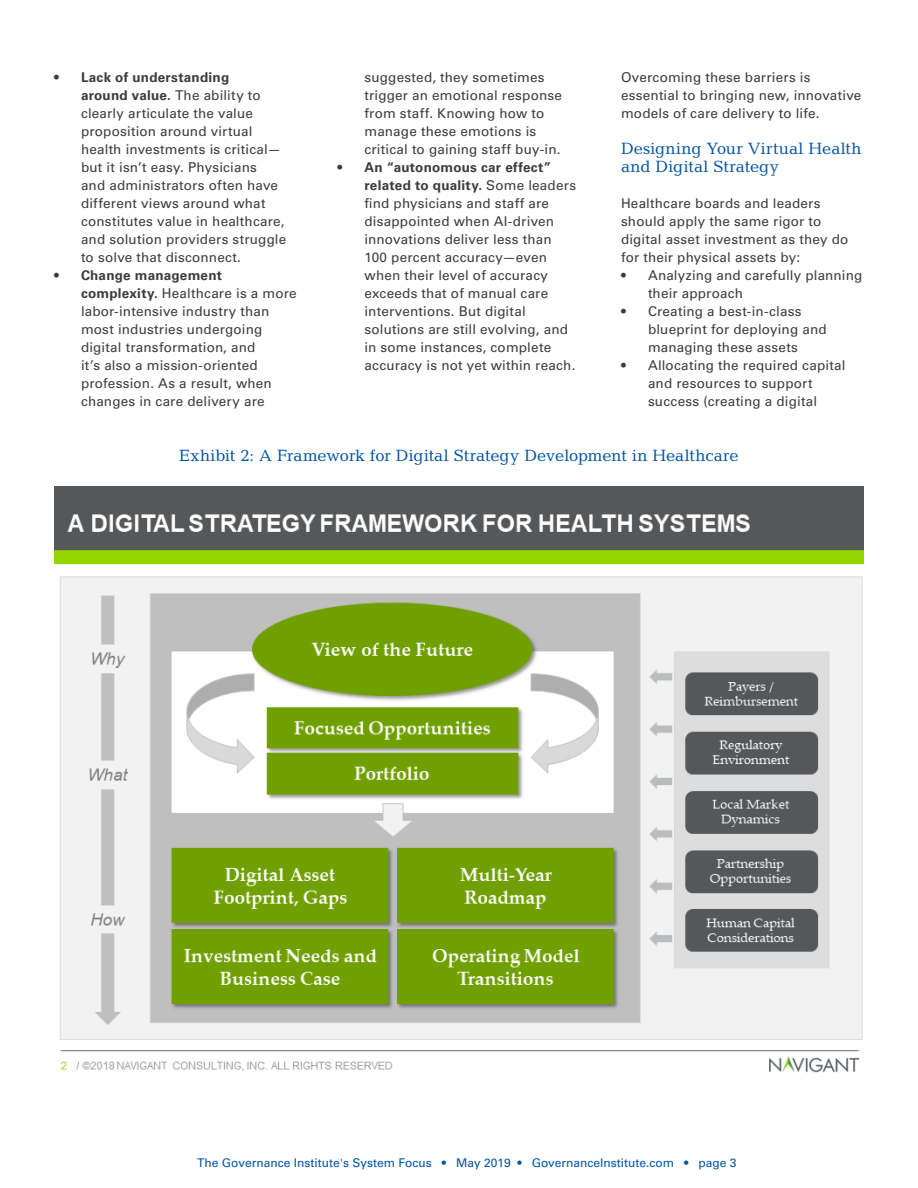
<style>
.page{position:relative;width:918px;height:1188px;background:#fff}
.page>*{position:absolute;margin:0;border:0;box-sizing:border-box;transform-origin:0 0}
.Bullet_points{font:16.5px/18px "Candida Std";color:#0054a4}
.Bullet_points-2{font:13.5px/18px "Univers LT Std";letter-spacing:.01em;color:#3b3c3e}
.t1{font:12px "Univers LT Std";color:#0054a4}
.s1{font-weight:700}
</style>
<div class="page">
<img style="left:54px;top:486px;width:810px;height:587px">
<p class="Bullet_points-2" style="left:81px;top:68px;width:207px;text-indent:-27px">• <span class="s1">Lack of understanding<br>around value.</span> The ability to clearly articulate the value proposition around virtual health investments is critical— but it isn’t easy. Physicians<br>and administrators often have different views around what constitutes value in healthcare, and solution providers struggle to solve that disconnect.</p>
<p class="Bullet_points-2" style="left:81px;top:266px;width:217px;text-indent:-27px">• <span class="s1">Change management complexity.</span> Healthcare is a more labor-intensive industry than most industries undergoing digital transformation, and<br>it’s also a mission-oriented profession. As a result, when changes in care delivery are</p>
<p class="Bullet_points-2" style="left:364px;top:68px;width:199px">suggested, they sometimes trigger an emotional response from staff. Knowing how to manage these emotions is critical to gaining staff buy-in.</p>
<p class="Bullet_points-2" style="left:364px;top:158px;width:213px;text-indent:-27px">• <span class="s1">An “autonomous car effect” related to quality.</span> Some leaders find physicians and staff are disappointed when AI-driven innovations deliver less than<br>100 percent accuracy—even when their level of accuracy exceeds that of manual care interventions. But digital solutions are still evolving, and in some instances, complete accuracy is not yet within reach.</p>
<p class="Bullet_points-2" style="left:621px;top:68px;width:242px">Overcoming these barriers is essential to bringing new, innovative models of care delivery to life.</p>
<p class="Bullet_points" style="left:621px;top:139px;width:242px">Designing Your Virtual Health and Digital Strategy</p>
<p class="Bullet_points-2" style="left:621px;top:194px;width:229px">Healthcare boards and leaders should apply the same rigor to digital asset investment as they do for their physical assets by:</p>
<p class="Bullet_points-2" style="left:648px;top:266px;width:216px;text-indent:-27px">• Analyzing and carefully planning their approach</p>
<p class="Bullet_points-2" style="left:648px;top:302px;width:180px;text-indent:-27px">• Creating a best-in-class blueprint for deploying and managing these assets</p>
<p class="Bullet_points-2" style="left:621px;top:356px;width:226px;text-align:center">• Allocating the required capital and resources to support<br>success (creating a digital</p>
<p class="Bullet_points" style="left:179px;top:447px;width:561px">Exhibit 2: A Framework for Digital Strategy Development in Healthcare</p>
<p class="t1" style="left:197px;top:1156px;width:541px">The Governance Institute's System Focus • May 2019 • GovernanceInstitute.com • page 3</p>
</div>
